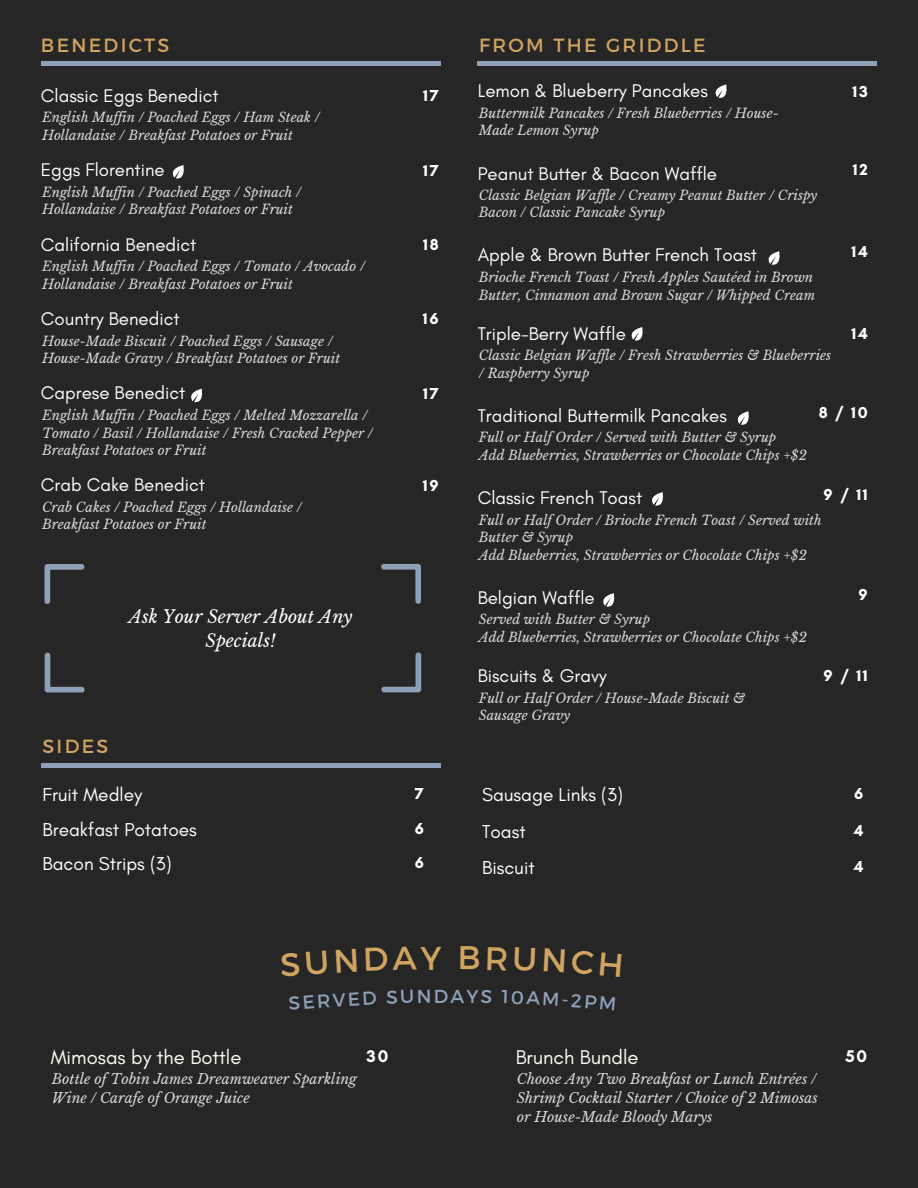
<style>
.page{position:relative;width:918px;height:1188px;background:#262626}
.page>*{position:absolute;margin:0;border:0;box-sizing:border-box;transform-origin:0 0}
.t1{font:20.25px "Glacial Indifference";color:#fffbf4}
.t2{font:19.05px "Glacial Indifference";color:#fff}
.t3{font:19.05px "Montserrat";letter-spacing:.12em;color:#d0a360}
.t4{font:18.75px "Glacial Indifference";color:#fff}
.t5{font:18.75px "Montserrat";color:#8ea0b8}
.t6{font:italic 17.55px/24.2px "Libre Baskerville";color:#fff;text-align:center}
.t7{font:700 17.25px "Glacial Indifference";color:#fff}
.t8{font:700 16.2px "Glacial Indifference";letter-spacing:.11em;color:#fff}
.t9{font:italic 14.1px/18.8px "Libre Baskerville";color:#d9d9d9;text-align:justify}
.t10{font:italic 13.2px/17.5px "Libre Baskerville";color:#d9d9d9}
</style>
<div class="page">
<svg style="left:381px;top:564px;width:40px;height:40px"></svg>
<svg style="left:381px;top:652px;width:40px;height:40px"></svg>
<svg style="left:45px;top:652px;width:40px;height:40px"></svg>
<svg style="left:45px;top:564px;width:40px;height:40px"></svg>
<div style="left:41px;top:61px;width:399px;height:5px;background:#8ea0b8"></div>
<div style="left:478px;top:61px;width:399px;height:5px;background:#8ea0b8"></div>
<svg style="left:631px;top:327px;width:12px;height:14px"></svg>
<svg style="left:737px;top:411px;width:12px;height:14px"></svg>
<div style="left:41px;top:763px;width:399px;height:5px;background:#8ea0b8"></div>
<svg style="left:172px;top:165px;width:12px;height:14px"></svg>
<svg style="left:715px;top:84px;width:12px;height:14px"></svg>
<svg style="left:603px;top:593px;width:12px;height:14px"></svg>
<svg style="left:768px;top:251px;width:12px;height:14px"></svg>
<svg style="left:652px;top:492px;width:11px;height:14px"></svg>
<svg style="left:191px;top:389px;width:12px;height:13px"></svg>
<p class="t3" style="left:41px;top:33px;width:130px">BENEDICTS</p>
<h3 class="t4" style="left:41px;top:84px;width:179px">Classic Eggs Benedict</h3>
<p class="t10" style="left:42px;top:109px;width:279px">English Muf in / Poached Eggs / Ham Steak /<br>Hollandaise / Breakfast Potatoes or Fruit</p>
<p class="t4" style="left:41px;top:159px;width:125px">Eggs Florentine</p>
<p class="t10" style="left:42px;top:183px;width:261px">English Muf in / Poached Eggs / Spinach /<br>Hollandaise / Breakfast Potatoes or Fruit</p>
<p class="t4" style="left:41px;top:233px;width:157px">California Benedict</p>
<p class="t10" style="left:42px;top:258px;width:325px">English Muf in / Poached Eggs / Tomato / Avocado /<br>Hollandaise / Breakfast Potatoes or Fruit</p>
<h3 class="t4" style="left:41px;top:307px;width:140px">Country Benedict</h3>
<p class="t10" style="left:42px;top:332px;width:300px">House-Made Biscuit / Poached Eggs / Sausage /<br>House-Made Gravy / Breakfast Potatoes or Fruit</p>
<p class="t4" style="left:41px;top:382px;width:146px">Caprese Benedict</p>
<p class="t10" style="left:42px;top:407px;width:333px">English Muf in / Poached Eggs / Melted Mozzarella /<br>Tomato / Basil / Hollandaise / Fresh Cracked Pepper /<br>Breakfast Potatoes or Fruit</p>
<p class="t4" style="left:41px;top:474px;width:165px">Crab Cake Benedict</p>
<p class="t10" style="left:42px;top:499px;width:261px">Crab Cakes / Poached Eggs / Hollandaise /<br>Breakfast Potatoes or Fruit</p>
<h2 class="t6" style="left:129px;top:605px;width:225px">Ask Your Server About Any<br>Specials!</h2>
<p class="t8" style="left:423px;top:86px;width:17px">17</p>
<h3 class="t8" style="left:423px;top:160px;width:17px">17</h3>
<p class="t8" style="left:423px;top:234px;width:17px">18</p>
<p class="t8" style="left:423px;top:309px;width:17px">16</p>
<h5 class="t8" style="left:423px;top:383px;width:17px">17</h5>
<h2 class="t8" style="left:423px;top:475px;width:17px">19</h2>
<p class="t3" style="left:42px;top:734px;width:67px">SIDES</p>
<h3 class="t2" style="left:42px;top:783px;width:101px">Fruit Medley</h3>
<p class="t8" style="left:415px;top:784px;width:10px">7</p>
<h3 class="t2" style="left:42px;top:817px;width:156px">Breakfast Potatoes</h3>
<p class="t8" style="left:415px;top:818px;width:11px">6</p>
<h2 class="t2" style="left:42px;top:852px;width:131px">Bacon Strips (3)</h2>
<p class="t8" style="left:415px;top:853px;width:11px">6</p>
<h3 class="t3" style="left:479px;top:33px;width:228px">FROM THE GRIDDLE</h3>
<p class="t4" style="left:478px;top:79px;width:232px">Lemon &amp; Blueberry Pancakes</p>
<p class="t10" style="left:479px;top:104px;width:301px">Buttermilk Pancakes / Fresh Blueberries / House-</p>
<h3 class="t10" style="left:479px;top:122px;width:122px">Made Lemon Syrup</h3>
<p class="t4" style="left:478px;top:162px;width:241px">Peanut Butter &amp; Bacon Waffle</p>
<h3 class="t10" style="left:479px;top:186px;width:340px">Classic Belgian Waf le / Creamy Peanut Butter / Crispy<br>Bacon / Classic Pancake Syrup</h3>
<p class="t4" style="left:478px;top:244px;width:281px">Apple &amp; Brown Butter French Toast</p>
<p class="t10" style="left:479px;top:269px;width:338px">Brioche French Toast / Fresh Apples Sautéed in Brown<br>Butter, Cinnamon and Brown Sugar / Whipped Cream</p>
<h3 class="t4" style="left:478px;top:322px;width:150px">Triple-Berry Waffle</h3>
<p class="t10" style="left:479px;top:347px;width:354px">Classic Belgian Waf le / Fresh Strawberries &amp; Blueberries / Raspberry Syrup</p>
<p class="t8" style="left:852px;top:81px;width:17px">13</p>
<p class="t8" style="left:853px;top:160px;width:16px">12</p>
<p class="t8" style="left:851px;top:242px;width:18px">14</p>
<p class="t8" style="left:851px;top:324px;width:18px">14</p>
<h3 class="t4" style="left:478px;top:404px;width:251px">Traditional Buttermilk Pancakes</h3>
<p class="t10" style="left:479px;top:429px;width:299px">Full or Half Order / Served with Butter &amp; Syrup</p>
<p class="t10" style="left:479px;top:447px;width:330px">Add Blueberries, Strawberries or Chocolate Chips +$2</p>
<h3 class="t8" style="left:819px;top:402px;width:51px">8/10</h3>
<p class="t8" style="left:824px;top:484px;width:46px">9/11</p>
<h6 class="t4" style="left:478px;top:486px;width:166px">Classic French Toast</h6>
<h3 class="t10" style="left:479px;top:511px;width:344px">Full or Half Order / Brioche French Toast / Served with<br>Butter &amp; Syrup</h3>
<p class="t10" style="left:479px;top:546px;width:330px">Add Blueberries, Strawberries or Chocolate Chips +$2</p>
<p class="t4" style="left:478px;top:586px;width:118px">Belgian Waffle</p>
<p class="t10" style="left:479px;top:611px;width:173px">Served with Butter &amp; Syrup</p>
<h6 class="t10" style="left:479px;top:628px;width:330px">Add Blueberries, Strawberries or Chocolate Chips +$2</h6>
<p class="t4" style="left:478px;top:664px;width:131px">Biscuits &amp; Gravy</p>
<p class="t10" style="left:479px;top:689px;width:268px">Full or Half Order / House-Made Biscuit &amp;<br>Sausage Gravy</p>
<h3 class="t8" style="left:859px;top:584px;width:11px">9</h3>
<p class="t8" style="left:824px;top:666px;width:46px">9/11</p>
<h3 class="t2" style="left:482px;top:783px;width:142px">Sausage Links (3)</h3>
<p class="t8" style="left:854px;top:784px;width:11px">6</p>
<h3 class="t2" style="left:482px;top:820px;width:45px">Toast</h3>
<p class="t8" style="left:854px;top:821px;width:11px">4</p>
<p class="t2" style="left:482px;top:856px;width:54px">Biscuit</p>
<p class="t8" style="left:854px;top:857px;width:11px">4</p>
<p class="t5" style="left:434px;top:984px;width:32px">DA</p>
<h1 class="t1" style="left:51px;top:1044px;width:192px">Mimosas by the Bottle</h1>
<h3 class="t7" style="left:845px;top:1046px;width:23px">50</h3>
<p class="t9" style="left:52px;top:1070px;width:307px">Bottle of Tobin James Dreamweaver Sparkling<br>Wine / Carafe of Orange Juice</p>
<h1 class="t1" style="left:516px;top:1044px;width:124px">Brunch Bundle</h1>
<p class="t9" style="left:517px;top:1070px;width:303px">Choose Any Two Breakfast or Lunch Entrées / Shrimp Cocktail Starter / Choice of 2 Mimosas or House-Made Bloody Marys</p>
<h3 class="t7" style="left:367px;top:1046px;width:23px">30</h3>
</div>
